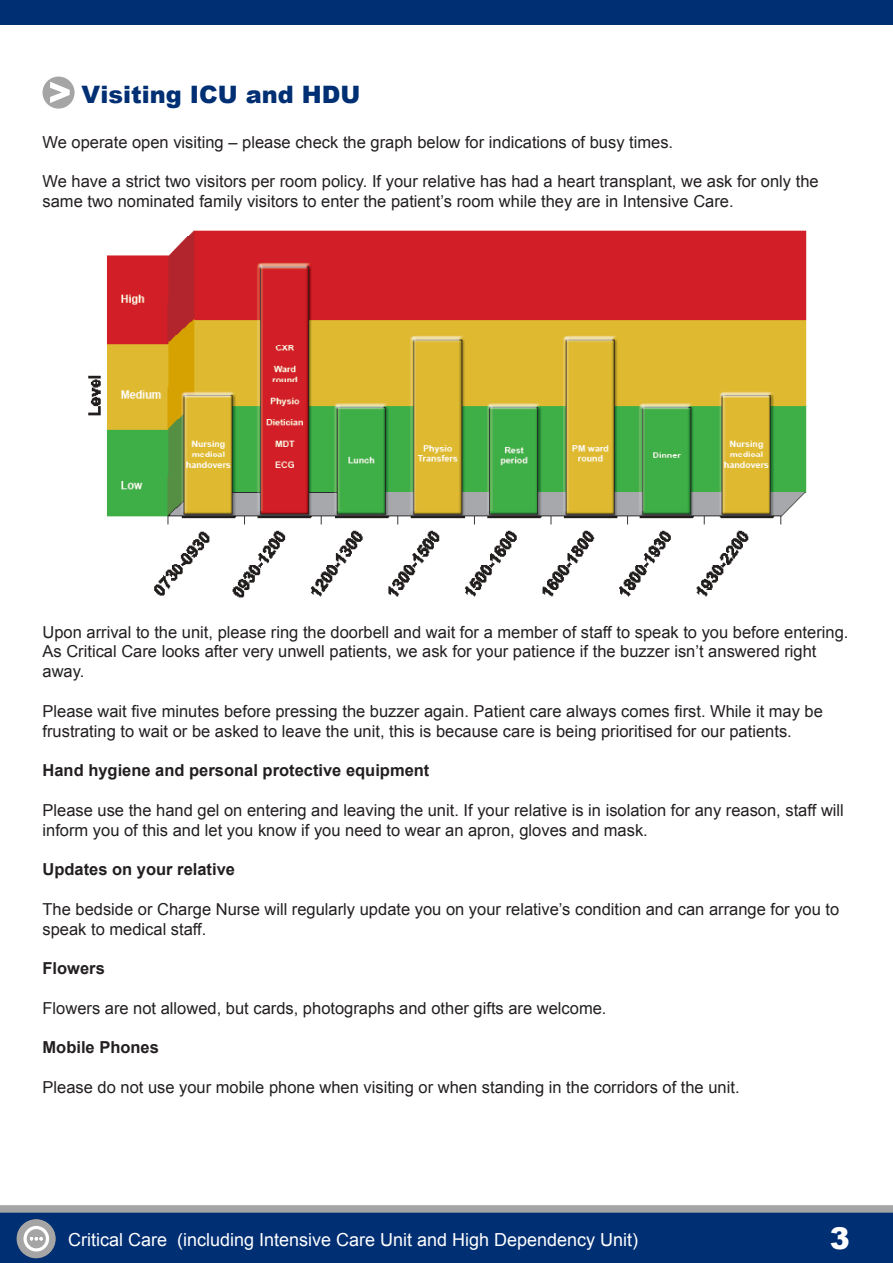
<style>
.page{position:relative;width:893px;height:1263px;background:#fff}
.page>*{position:absolute;margin:0;border:0;box-sizing:border-box;transform-origin:0 0}
.t1{font:900 30px "Arial";color:#fff}
.sub-title{font:900 24px "Arial";color:#002f74}
.t2{font:18px "Arial";color:#fff}
.t3{font:16.5px/19.8px "Arial";color:#231f20}
.t4{font:700 16.5px "Arial";color:#231f20}
</style>
<div class="page">
<div style="left:0;top:1208px;width:893px;height:55px;background:#002f74"></div>
<div style="left:0;top:1205px;width:893px;height:8px;background:#a5a5a5"></div>
<div style="left:17px;top:1219px;width:39px;height:39px;background:#a5a5a5;border-radius:50%"></div>
<svg style="left:24px;top:1226px;width:25px;height:25px"></svg>
<div style="left:0;top:0;width:893px;height:25px;background:#002f74"></div>
<svg style="left:43px;top:77px;width:32px;height:32px"></svg>
<img style="left:88px;top:230px;width:719px;height:368px">
<p class="sub-title" style="left:82px;top:77px;width:281px">Visiting ICU and HDU</p>
<p class="t3" style="left:43px;top:132px;width:632px">We operate open visiting – please check the graph below for indications of busy times.</p>
<p class="t3" style="left:43px;top:172px;width:778px">We have a strict two visitors per room policy. If your relative has had a heart transplant, we ask for only the same two nominated family visitors to enter the patient’s room while they are in Intensive Care.</p>
<p class="t3" style="left:43px;top:622px;width:807px">Upon arrival to the unit, please ring the doorbell and wait for a member of staff to speak to you before entering.<br>As Critical Care looks after very unwell patients, we ask for your patience if the buzzer isn’t answered right away.</p>
<p class="t3" style="left:43px;top:701px;width:782px">Please wait five minutes before pressing the buzzer again. Patient care always comes first. While it may be frustrating to wait or be asked to leave the unit, this is because care is being prioritised for our patients.</p>
<p class="t4" style="left:43px;top:759px;width:388px">Hand hygiene and personal protective equipment</p>
<p class="t3" style="left:43px;top:800px;width:803px">Please use the hand gel on entering and leaving the unit. If your relative is in isolation for any reason, staff will inform you of this and let you know if you need to wear an apron, gloves and mask.</p>
<p class="t4" style="left:43px;top:858px;width:194px">Updates on your relative</p>
<p class="t3" style="left:43px;top:899px;width:798px">The bedside or Charge Nurse will regularly update you on your relative’s condition and can arrange for you to speak to medical staff.</p>
<p class="t4" style="left:43px;top:957px;width:64px">Flowers</p>
<p class="t3" style="left:43px;top:998px;width:566px">Flowers are not allowed, but cards, photographs and other gifts are welcome.</p>
<p class="t4" style="left:43px;top:1037px;width:118px">Mobile Phones</p>
<p class="t3" style="left:43px;top:1077px;width:699px">Please do not use your mobile phone when visiting or when standing in the corridors of the unit.</p>
<p class="t2" style="left:68px;top:1228px;width:572px">Critical Care (including Intensive Care Unit and High Dependency Unit)</p>
<h1 class="t1" style="left:830px;top:1216px;width:22px">3</h1>
</div>
